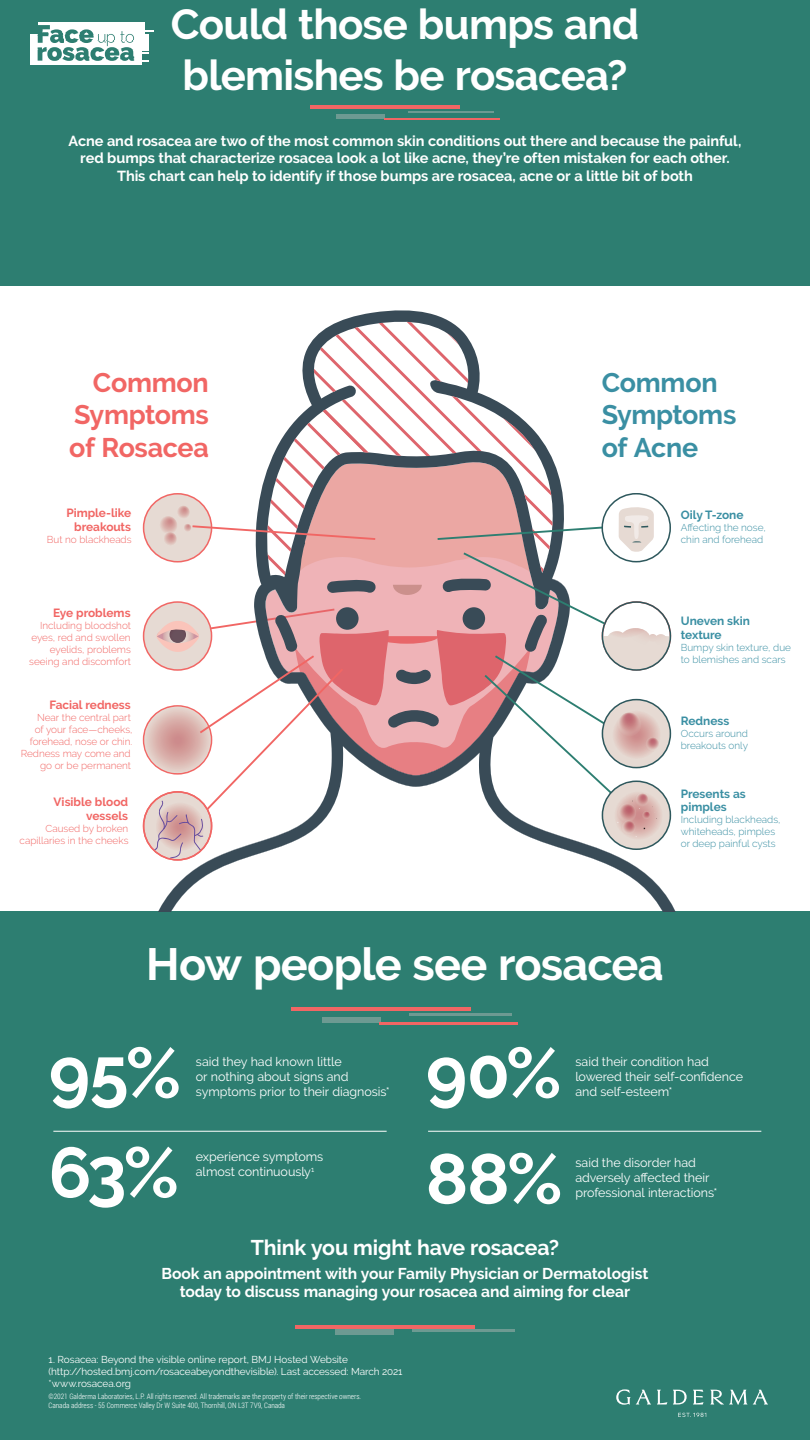
<style>
.page{position:relative;width:810px;height:1440px;background:#fff}
.page>*{position:absolute;margin:0;border:0;box-sizing:border-box;transform-origin:0 0}
.t1{font:700 70.62px "Raleway";letter-spacing:-.015em;color:#fff}
.t2{font:700 45px "Raleway";letter-spacing:-.02em;color:#fff}
.t3{font:700 41.94px/50.3px "Raleway";letter-spacing:-.015em;color:#fff}
.t4{font:700 26.88px/32.2px "Raleway";letter-spacing:-.01em;color:#f16664;text-align:justify}
.t5{font:700 26.88px/32.2px "Raleway";letter-spacing:-.01em;color:#3a8fa3}
.t6{font:700 21.25px "Raleway";letter-spacing:-.01em;color:#fff}
.t7{font:700 15.62px/18.8px "Raleway";letter-spacing:-.005em;color:#fff;text-align:center}
.t8{font:700 14.5px/17.4px "Raleway";letter-spacing:-.005em;color:#fff;text-align:center}
.t9{font:12.5px/15px "Raleway";letter-spacing:-.005em;color:#fff}
.Symptoms_Header{font:700 11.88px/14.2px "Raleway";color:#f16664;text-align:right}
.Symptoms_Header_Blue{font:700 11.88px/13.1px "Raleway";color:#3a8fa3}
.Rosacea_Copy{font:300 10px/12px "Raleway";color:#f16664;text-align:right}
.Acne_Copy{font:300 10px/12px "Raleway";color:#3a8fa3}
.t10{font:10px/12px "Raleway";letter-spacing:-.005em;color:#fff}
.t11{font:300 7.5px/9px "Roboto Condensed";letter-spacing:-.005em;color:#fff}
</style>
<div class="page">
<div style="left:0;top:911px;width:810px;height:529px;background:#2d7e71"></div>
<svg style="left:616px;top:1389px;width:35px;height:16px"></svg>
<svg style="left:657px;top:1390px;width:10px;height:14px"></svg>
<svg style="left:710px;top:1390px;width:58px;height:15px"></svg>
<svg style="left:673px;top:1390px;width:14px;height:14px"></svg>
<svg style="left:693px;top:1390px;width:11px;height:14px"></svg>
<svg style="left:678px;top:1413px;width:28px;height:4px"></svg>
<div style="left:0;top:0;width:810px;height:286px;background:#2d7e71"></div>
<hr style="left:120px;top:60px;width:29px;height:2px;background:#fff">
<div style="left:38px;top:22px;width:107px;height:29px;background:#fff"></div>
<div style="left:30px;top:34px;width:111px;height:31px;background:#fff"></div>
<svg style="left:37px;top:25px;width:117px;height:36px"></svg>
<hr style="left:310px;top:106px;width:150px;height:3px;background:#f16664">
<hr style="left:336px;top:114px;width:49px;height:4px;background:#6d9a92">
<hr style="left:409px;top:111px;width:85px;height:2px;background:#6d9a92">
<hr style="left:384px;top:118px;width:116px;height:2px;background:#f16664">
<hr style="left:292px;top:1007px;width:179px;height:4px;background:#f16664">
<div style="left:322px;top:1017px;width:59px;height:6px;background:#6d9a92"></div>
<hr style="left:409px;top:1013px;width:103px;height:3px;background:#6d9a92">
<hr style="left:380px;top:1023px;width:138px;height:2px;background:#f16664">
<hr style="left:295px;top:1325px;width:180px;height:4px;background:#f16664">
<div style="left:335px;top:1330px;width:59px;height:5px;background:#6d9a92"></div>
<hr style="left:412px;top:1329px;width:103px;height:3px;background:#6d9a92">
<hr style="left:53px;top:1131px;width:334px;height:1px;background:#fff">
<hr style="left:428px;top:1131px;width:333px;height:1px;background:#fff">
<svg style="left:158px;top:310px;width:518px;height:601px"></svg>
<svg style="left:145px;top:322px;width:526px;height:537px"></svg>
<div style="left:143px;top:791px;width:69px;height:70px;border:2px solid #f16765;border-radius:50%"></div>
<p class="t3" style="left:171px;top:0;width:470px">Could those bumps and blemishes be rosacea?</p>
<p class="t8" style="left:69px;top:132px;width:674px">Acne and rosacea are two of the most common skin conditions out there and because the painful, red bumps that characterize rosacea look a lot like acne, they’re often mistaken for each other.<br>This chart can help to identify if those bumps are rosacea, acne or a little bit of both</p>
<p class="t4" style="left:69px;top:367px;width:141px;text-indent:24px">Common Symptoms of Rosacea</p>
<p class="t5" style="left:602px;top:367px;width:136px">Common<br>Symptoms of Acne</p>
<p class="Symptoms_Header" style="left:67px;top:506px;width:66px">Pimple-like breakouts</p>
<p class="Rosacea_Copy" style="left:47px;top:534px;width:86px">But no blackheads</p>
<p class="Symptoms_Header" style="left:53px;top:605px;width:79px">Eye problems</p>
<p class="Rosacea_Copy" style="left:29px;top:619px;width:103px">Including bloodshot eyes, red and swollen eyelids, problems seeing and discomfort</p>
<p class="Symptoms_Header" style="left:49px;top:698px;width:83px">Facial redness</p>
<p class="Rosacea_Copy" style="left:21px;top:712px;width:113px">Near the central part<br>of your face—cheeks, forehead, nose or chin.<br>Redness may come and go or be permanent</p>
<p class="Symptoms_Header" style="left:54px;top:795px;width:76px">Visible blood vessels</p>
<p class="Rosacea_Copy" style="left:20px;top:823px;width:110px">Caused by broken capillaries in the cheeks</p>
<p class="Symptoms_Header_Blue" style="left:681px;top:508px;width:64px">Oily T-zone</p>
<p class="Acne_Copy" style="left:681px;top:522px;width:87px">Affecting the nose, chin and forehead</p>
<p class="Symptoms_Header_Blue" style="left:681px;top:613px;width:71px;line-height:14.2px">Uneven skin texture</p>
<p class="Acne_Copy" style="left:681px;top:641px;width:112px">Bumpy skin texture, due to blemishes and scars</p>
<p class="Symptoms_Header_Blue" style="left:681px;top:714px;width:50px">Redness</p>
<p class="Acne_Copy" style="left:681px;top:727px;width:69px">Occurs around breakouts only</p>
<p class="Symptoms_Header_Blue" style="left:681px;top:787px;width:66px">Presents as pimples</p>
<p class="Acne_Copy" style="left:681px;top:813px;width:101px">Including blackheads, whiteheads, pimples or deep painful cysts</p>
<p class="t2" style="left:146px;top:939px;width:519px">How people see rosacea</p>
<p class="t1" style="left:49px;top:1033px;width:134px">95%</p>
<p class="t1" style="left:426px;top:1033px;width:137px">90%</p>
<p class="t1" style="left:49px;top:1132px;width:132px">63%</p>
<p class="t1" style="left:426px;top:1138px;width:138px">88%</p>
<p class="t9" style="left:196px;top:1054px;width:195px">said they had known little<br>or nothing about signs and symptoms prior to their diagnosis*</p>
<p class="t9" style="left:575px;top:1054px;width:169px">said their condition had lowered their self-confidence and self-esteem*</p>
<p class="t9" style="left:196px;top:1149px;width:129px">experience symptoms almost continuously<sup>1</sup></p>
<p class="t9" style="left:575px;top:1155px;width:144px">said the disorder had adversely affected their professional interactions*</p>
<p class="t6" style="left:251px;top:1236px;width:310px">Think you might have rosacea?</p>
<p class="t7" style="left:162px;top:1264px;width:488px">Book an appointment with your Family Physician or Dermatologist today to discuss managing your rosacea and aiming for clear</p>
<p class="t10" style="left:49px;top:1354px;width:355px">1. Rosacea: Beyond the visible online report, BMJ Hosted Website (http://hosted.bmj.com/rosaceabeyondthevisible). Last accessed: March 2021</p>
<p class="t10" style="left:49px;top:1378px;width:84px">*www.rosacea.org</p>
<p class="t11" style="left:49px;top:1392px;width:314px">©2021 Galderma Laboratories, L.P. All rights reserved. All trademarks are the property of their respective owners.<br>Canada address - 55 Commerce Valley Dr W Suite 400, Thornhill, ON L3T 7V9, Canada</p>
</div>
